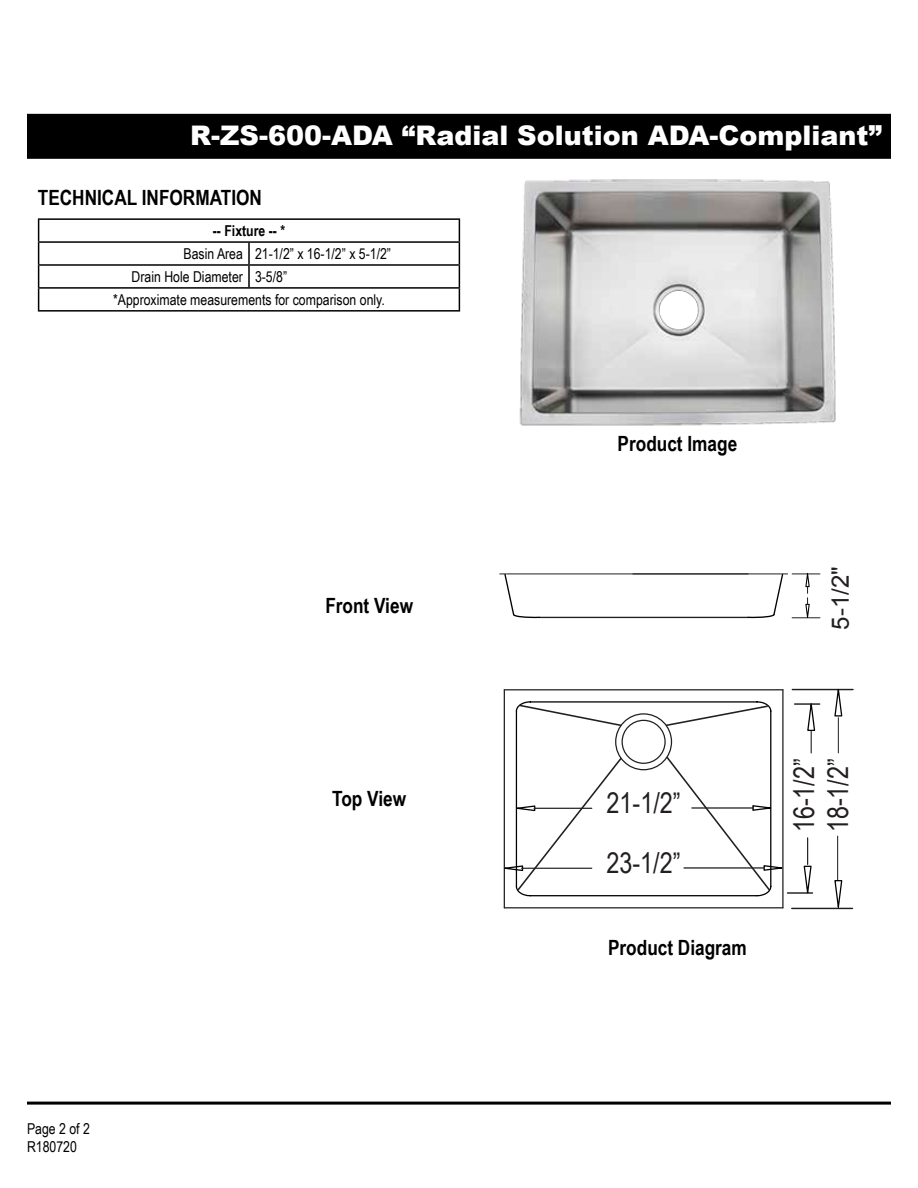
<style>
.page{position:relative;width:918px;height:1188px;background:#fff}
.page>*{position:absolute;margin:0;border:0;box-sizing:border-box;transform-origin:0 0}
.t1{font:28.5px/34.2px "Arial Narrow";color:#231f20}
.t2{font:900 27px "Arial";color:#fff}
.t3{font:24px "Arial";color:#231f20}
.t4{font:700 21px "Arial Narrow";color:#000}
.t5{font:15px/18px "Arial Narrow";color:#000}
.t6{font:700 15px "Arial Narrow";color:#000}
</style>
<div class="page">
<hr style="left:27px;top:1102px;width:864px;height:3px;background:#000">
<hr style="left:38px;top:218px;width:211px;height:2px;background:#000">
<hr style="left:249px;top:218px;width:211px;height:2px;background:#000">
<hr style="left:38px;top:241px;width:211px;height:2px;background:#000">
<hr style="left:249px;top:241px;width:211px;height:2px;background:#000">
<hr style="left:248px;top:243px;width:2px;height:21px;background:#000">
<hr style="left:38px;top:264px;width:211px;height:2px;background:#000">
<hr style="left:249px;top:264px;width:211px;height:2px;background:#000">
<hr style="left:248px;top:266px;width:2px;height:21px;background:#000">
<hr style="left:38px;top:287px;width:211px;height:2px;background:#000">
<svg style="left:38px;top:220px;width:1px;height:90px"></svg>
<hr style="left:249px;top:287px;width:211px;height:2px;background:#000">
<svg style="left:459px;top:220px;width:1px;height:90px"></svg>
<hr style="left:38px;top:310px;width:211px;height:2px;background:#000">
<hr style="left:249px;top:310px;width:211px;height:2px;background:#000">
<div style="left:27px;top:114px;width:864px;height:45px;background:#000"></div>
<hr style="left:507px;top:573px;width:274px;height:1px;background:#231f20">
<hr style="left:540px;top:617px;width:208px;height:1px;background:#231f20">
<svg style="left:499px;top:573px;width:42px;height:46px"></svg>
<hr style="left:504px;top:689px;width:279px;height:1px;background:#231f20">
<hr style="left:782px;top:690px;width:2px;height:218px;background:#231f20">
<hr style="left:504px;top:907px;width:279px;height:1px;background:#231f20">
<hr style="left:504px;top:690px;width:1px;height:218px;background:#231f20">
<svg style="left:515px;top:701px;width:257px;height:196px"></svg>
<svg style="left:518px;top:704px;width:105px;height:23px"></svg>
<svg style="left:664px;top:704px;width:106px;height:23px"></svg>
<svg style="left:665px;top:755px;width:118px;height:137px"></svg>
<svg style="left:504px;top:756px;width:119px;height:136px"></svg>
<hr style="left:692px;top:807px;width:62px;height:2px;background:#231f20">
<hr style="left:522px;top:868px;width:70px;height:1px;background:#231f20">
<hr style="left:795px;top:703px;width:25px;height:2px;background:#231f20">
<hr style="left:787px;top:892px;width:25px;height:2px;background:#231f20">
<svg style="left:806px;top:703px;width:10px;height:50px"></svg>
<hr style="left:792px;top:689px;width:61px;height:1px;background:#231f20">
<hr style="left:792px;top:908px;width:60px;height:1px;background:#231f20">
<hr style="left:838px;top:718px;width:1px;height:35px;background:#231f20">
<hr style="left:837px;top:836px;width:1px;height:44px;background:#231f20">
<svg style="left:834px;top:689px;width:9px;height:28px"></svg>
<svg style="left:803px;top:838px;width:9px;height:56px"></svg>
<svg style="left:834px;top:879px;width:9px;height:29px"></svg>
<svg style="left:747px;top:573px;width:73px;height:46px"></svg>
<img style="left:519px;top:179px;width:317px;height:247px">
<h2 class="t2" style="left:190px;top:116px;width:693px">R-ZS-600-ADA “Radial Solution ADA-Compliant”</h2>
<h3 class="t4" style="left:38px;top:181px;width:226px">TECHNICAL INFORMATION</h3>
<p class="t6" style="left:213px;top:219px;width:74px">-- Fixture -- *</p>
<p class="t5" style="left:184px;top:244px;width:209px">Basin Area 21-1/2” x 16-1/2” x 5-1/2”</p>
<p class="t5" style="left:132px;top:267px;width:157px">Drain Hole Diameter 3-5/8”</p>
<p class="t5" style="left:113px;top:290px;width:273px">*Approximate measurements for comparison only.</p>
<h3 class="t4" style="left:325px;top:590px;width:89px">Front View</h3>
<h3 class="t4" style="left:332px;top:782px;width:76px">Top View</h3>
<p class="t5" style="left:27px;top:1119px;width:64px">Page 2 of 2<br>R180720</p>
<h3 class="t4" style="left:618px;top:428px;width:121px">Product Image</h3>
<h3 class="t3" style="left:825px;top:630px;width:65px;rotate:-90deg">5-1/2"</h3>
<h1 class="t1" style="left:607px;top:785px;width:76px">21-1/2”</h1>
<h1 class="t1" style="left:606px;top:845px;width:76px">23-1/2”</h1>
<h3 class="t4" style="left:608px;top:932px;width:140px">Product Diagram</h3>
<h1 class="t1" style="left:786px;top:832px;width:76px;rotate:-90deg">16-1/2”<br>18-1/2”</h1>
</div>
